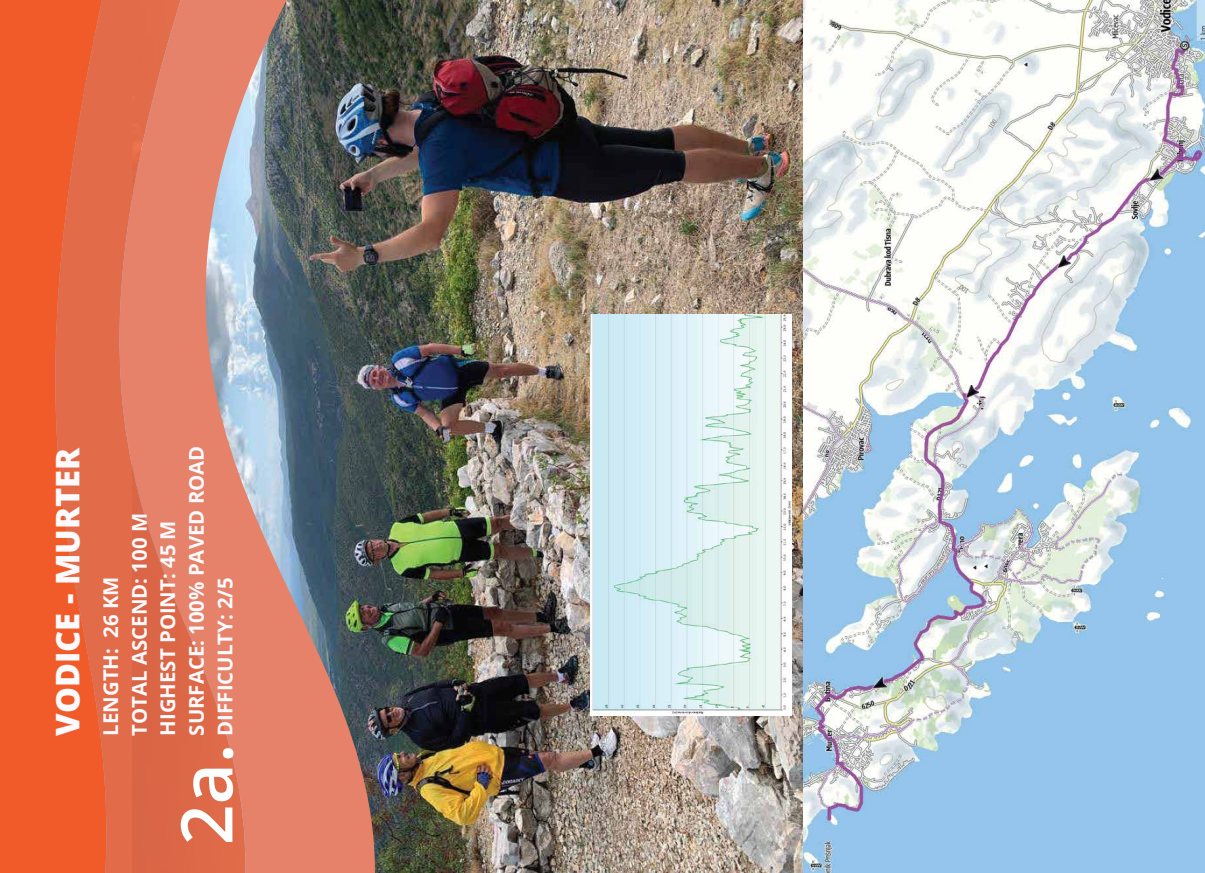
<style>
.page{position:relative;width:1205px;height:873px;background:#fff}
.page>*{position:absolute;margin:0;border:0;box-sizing:border-box;transform-origin:0 0}
.t1{font:600 71.2px "Open Sans";color:#fdfefe}
.t2{font:800 32.6px "Open Sans";color:#fcfafc}
.t3{font:700 20.4px/28.6px "Open Sans";color:#fcfafc}
</style>
<div class="page">
<img style="left:375px;top:0;width:829px;height:873px">
<div style="left:0;top:0;width:55px;height:873px;background:#f15a29"></div>
<svg style="left:55px;top:0;width:64px;height:873px;fill:#e26c49"></svg>
<img style="left:119px;top:0;width:256px;height:873px">
<img style="left:590px;top:315px;width:201px;height:400px">
<h2 class="t2" style="left:43px;top:736px;width:290px;rotate:-90deg">VODICE - MURTER</h2>
<p class="t3" style="left:96px;top:736px;width:291px;rotate:-90deg">LENGTH: 26 KM<br>TOTAL ASCEND: 100 M<br>HIGHEST POINT: 45 M<br>SURFACE: 100% PAVED ROAD<br>DIFFICULTY: 2/5</p>
<h1 class="t1" style="left:158px;top:845px;width:103px;rotate:-90deg">2a.</h1>
</div>
